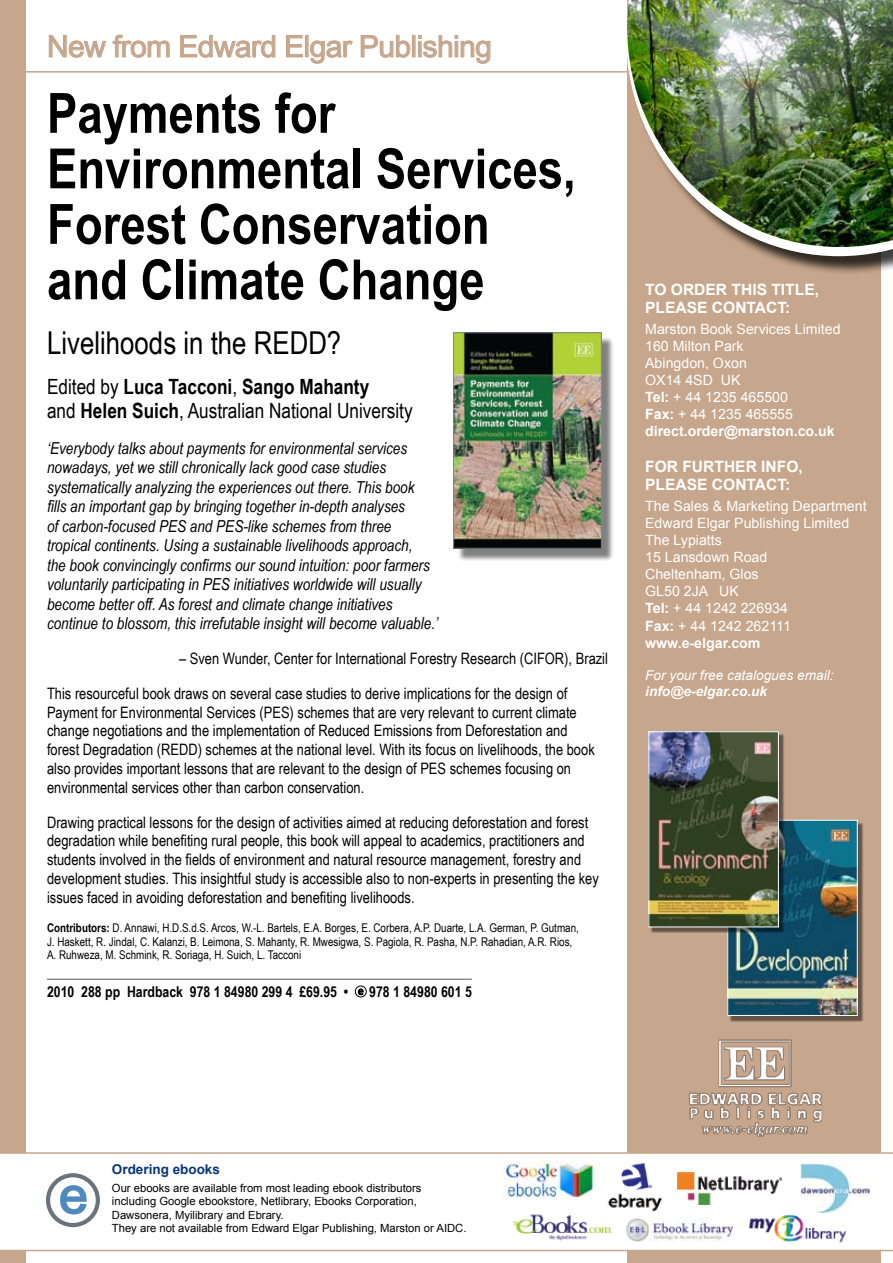
<style>
.page{position:relative;width:893px;height:1263px;background:#fff}
.page>*{position:absolute;margin:0;border:0;box-sizing:border-box;transform-origin:0 0}
.t1{font:700 55.5px/55.5px "Arial Narrow";color:#000}
.t2{font:51px "Arial";color:#4e8abe}
.t3{font:31.5px "Arial Narrow";color:#000}
.t4{font:30px "Arial";letter-spacing:-.02em;color:#c6a68c}
.t5{font:21px/24px "Arial Narrow";color:#000}
.t6{font:italic 16.5px/19.5px "Arial Narrow";color:#000}
.t7{font:15.75px/18.8px "Arial Narrow";color:#000}
.t8{font:700 15.6px/18.5px "Arial";color:#fff}
.t9{font:700 15px "Arial Narrow";color:#000}
.t10{font:14.25px/17px "Arial";color:#fff}
.t11{font:italic 13.65px "Arial";color:#fff}
.t12{font:italic 700 13.65px "Arial";color:#fff}
.t13{font:700 13.5px "Arial";color:#06357a}
.t14{font:12px/13.5px "Arial Narrow";color:#000}
.t15{font:11.25px/13.5px "Arial";color:#000}
.s1{font-weight:700}
.s2{font-family:"Myriad";font-weight:400;font-size:11.25px}
</style>
<div class="page">
<div style="left:627px;top:0;width:265px;height:1263px;background:#c6a68c"></div>
<img style="left:689px;top:1039px;width:134px;height:98px">
<div style="left:729px;top:822px;width:135px;height:200px;background:#000;opacity:.5"></div>
<img style="left:729px;top:822px;width:127px;height:192px">
<div style="left:727px;top:820px;width:131px;height:196px;border:1px solid #fff"></div>
<svg style="left:49px;top:34px;width:121px;height:24px"></svg>
<svg style="left:180px;top:35px;width:96px;height:23px"></svg>
<svg style="left:286px;top:35px;width:17px;height:23px"></svg>
<div style="left:305px;top:35px;width:3px;height:22px;border:1px solid #c6a68c"></div>
<svg style="left:310px;top:40px;width:43px;height:24px"></svg>
<svg style="left:360px;top:35px;width:51px;height:23px"></svg>
<div style="left:412px;top:35px;width:3px;height:22px;border:1px solid #c6a68c"></div>
<svg style="left:418px;top:35px;width:73px;height:29px"></svg>
<hr style="left:0;top:71px;width:628px;height:2px;background:#c6a68c">
<div style="left:0;top:0;width:26px;height:1263px;background:#c6a68c"></div>
<hr style="left:47px;top:979px;width:425px;height:1px;background:#58595b">
<svg style="left:358px;top:988px;width:6px;height:7px"></svg>
<div style="left:355px;top:986px;width:12px;height:11px;border:1px solid #000;border-radius:50%"></div>
<div style="left:882px;top:0;width:11px;height:1263px;background:#fff"></div>
<div style="left:628px;top:0;width:265px;height:275px;background:#000;opacity:.75"></div>
<svg style="left:626px;top:72px;width:267px;height:184px"></svg>
<img style="left:627px;top:0;width:266px;height:247px">
<div style="left:0;top:1152px;width:893px;height:97px;background:#fff"></div>
<svg style="left:48px;top:1175px;width:50px;height:50px"></svg>
<div style="left:46px;top:1173px;width:54px;height:54px;border:4px solid #6a737b;border-radius:50%"></div>
<svg style="left:59px;top:1184px;width:29px;height:31px"></svg>
<img style="left:607px;top:1163px;width:56px;height:48px">
<img style="left:800px;top:1164px;width:70px;height:49px">
<img style="left:503px;top:1161px;width:91px;height:37px">
<img style="left:749px;top:1215px;width:98px;height:28px">
<img style="left:677px;top:1173px;width:105px;height:32px">
<img style="left:626px;top:1218px;width:107px;height:24px">
<img style="left:513px;top:1214px;width:99px;height:27px">
<hr style="left:0;top:1250px;width:893px;height:1px;background:#c6a68c">
<hr style="left:0;top:1152px;width:893px;height:2px;background:#c6a68c">
<div style="left:457px;top:336px;width:158px;height:225px;background:#000;opacity:.5"></div>
<img style="left:455px;top:334px;width:145px;height:213px">
<div style="left:453px;top:332px;width:149px;height:217px;border:1px solid #808285"></div>
<div style="left:651px;top:733px;width:134px;height:200px;background:#000;opacity:.5"></div>
<img style="left:650px;top:733px;width:127px;height:192px">
<div style="left:648px;top:731px;width:131px;height:196px;border:1px solid #fff"></div>
<h3 class="t4" style="left:47px;top:27px;width:446px">New from Edward Elgar Publishing</h3>
<h1 class="t1" style="left:47px;top:83px;width:530px">Payments for<br>Environmental Services,<br>Forest Conservation and Climate Change</h1>
<h3 class="t3" style="left:47px;top:319px;width:296px">Livelihoods in the REDD?</h3>
<h3 class="t5" style="left:47px;top:374px;width:367px">Edited by <span class="s1">Luca Tacconi</span>, <span class="s1">Sango Mahanty<br></span>and <span class="s1">Helen Suich</span>, Australian National University</h3>
<p class="t6" style="left:47px;top:438px;width:393px">‘Everybody talks about payments for environmental services nowadays, yet we still chronically lack good case studies systematically analyzing the experiences out there. This book fills an important gap by bringing together in-depth analyses<br>of carbon-focused PES and PES-like schemes from three tropical continents. Using a sustainable livelihoods approach,<br>the book convincingly confirms our sound intuition: poor farmers voluntarily participating in PES initiatives worldwide will usually become better off. As forest and climate change initiatives continue to blossom, this irrefutable insight will become valuable.’</p>
<p class="t7" style="left:179px;top:648px;width:431px">– Sven Wunder, Center for International Forestry Research (CIFOR), Brazil</p>
<p class="t7" style="left:47px;top:683px;width:549px">This resourceful book draws on several case studies to derive implications for the design of Payment for Environmental Services (PES) schemes that are very relevant to current climate change negotiations and the implementation of Reduced Emissions from Deforestation and forest Degradation (REDD) schemes at the national level. With its focus on livelihoods, the book also provides important lessons that are relevant to the design of PES schemes focusing on environmental services other than carbon conservation.</p>
<p class="t7" style="left:47px;top:812px;width:553px">Drawing practical lessons for the design of activities aimed at reducing deforestation and forest degradation while benefiting rural people, this book will appeal to academics, practitioners and students involved in the fields of environment and natural resource management, forestry and development studies. This insightful study is accessible also to non-experts in presenting the key issues faced in avoiding deforestation and benefiting livelihoods.</p>
<p class="t14" style="left:47px;top:921px;width:533px"><span class="s1">Contributors:</span> D. Annawi, H.D.S.d.S. Arcos, W.-L. Bartels, E.A. Borges, E. Corbera, A.P. Duarte, L.A. German, P. Gutman,<br>J. Haskett, R. Jindal, C. Kalanzi, B. Leimona, S. Mahanty, R. Mwesigwa, S. Pagiola, R. Pasha, N.P. Rahadian, A.R. Rios,<br>A. Ruhweza, M. Schmink, R. Soriaga, H. Suich, L. Tacconi</p>
<p class="t9" style="left:47px;top:980px;width:426px">2010 288 pp Hardback 978 1 84980 299 4 £69.95 • <span class="s2">e</span> 978 1 84980 601 5</p>
<p class="t8" style="left:645px;top:281px;width:175px">TO ORDER THIS TITLE,<br>PLEASE CONTACT:</p>
<p class="t10" style="left:645px;top:321px;width:197px">Marston Book Services Limited<br>160 Milton Park<br>Abingdon, Oxon<br>OX14 4SD UK<br><span class="s1">Tel:</span> + 44 1235 465500<br><span class="s1">Fax:</span> + 44 1235 465555 <span class="s1">direct.order@marston.co.uk</span></p>
<p class="t8" style="left:645px;top:458px;width:159px">FOR FURTHER INFO,<br>PLEASE CONTACT:</p>
<p class="t10" style="left:645px;top:498px;width:223px">The Sales &amp; Marketing Department<br>Edward Elgar Publishing Limited<br>The Lypiatts<br>15 Lansdown Road<br>Cheltenham, Glos<br>GL50 2JA UK<br><span class="s1">Tel:</span> + 44 1242 226934<br><span class="s1">Fax:</span> + 44 1242 262111 <span class="s1">www.e-elgar.com</span></p>
<p class="t11" style="left:645px;top:666px;width:190px">For your free catalogues email:</p>
<p class="t12" style="left:645px;top:683px;width:123px">info@e-elgar.co.uk</p>
<h2 class="t2" style="left:59px;top:1162px;width:30px">e</h2>
<p class="t13" style="left:112px;top:1160px;width:110px">Ordering ebooks</p>
<p class="t15" style="left:112px;top:1181px;width:356px">Our ebooks are available from most leading ebook distributors including Google ebookstore, Netlibrary, Ebooks Corporation, Dawsonera, Myilibrary and Ebrary.<br>They are not available from Edward Elgar Publishing, Marston or AIDC.</p>
</div>
